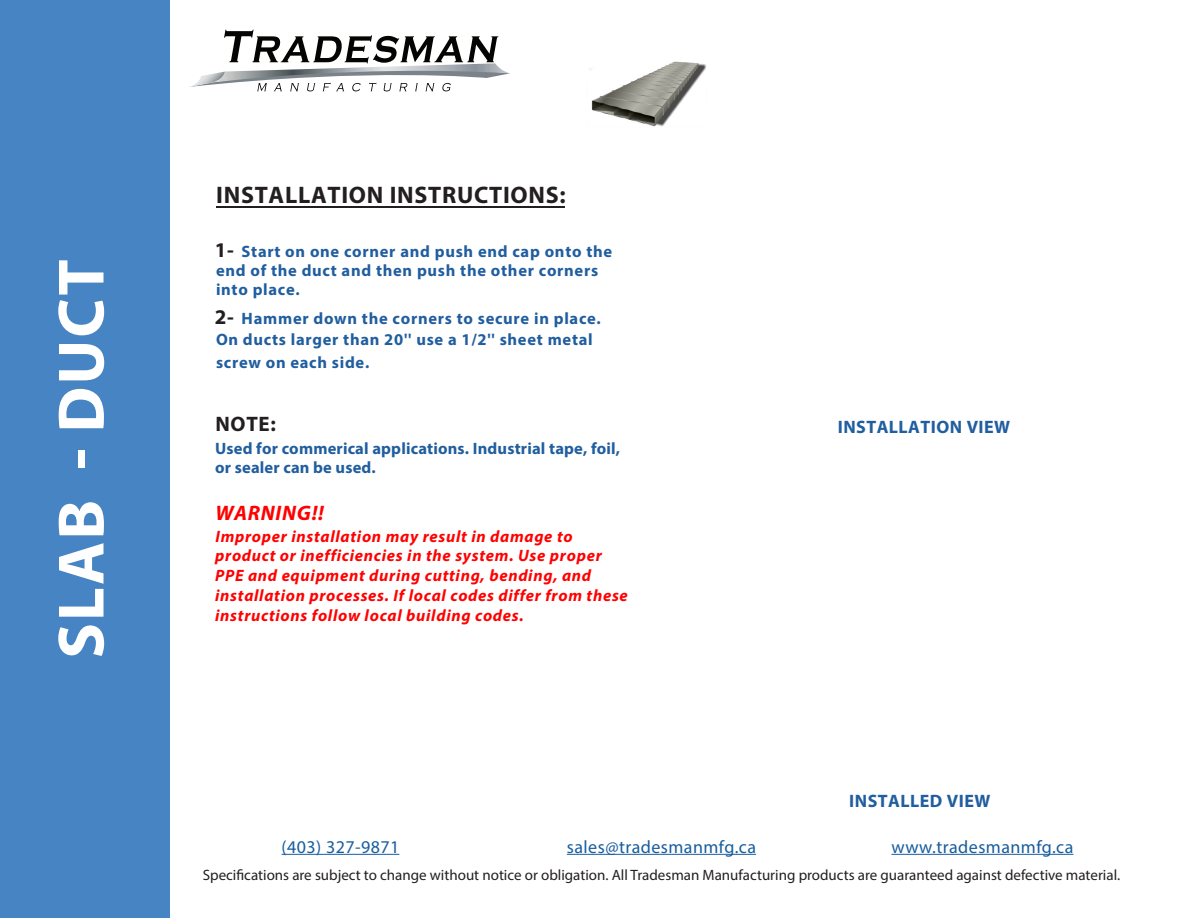
<style>
.page{position:relative;width:1188px;height:918px;background:#fff}
.page>*{position:absolute;margin:0;border:0;box-sizing:border-box;transform-origin:0 0}
.t1{font:700 66px "Myriad Pro";letter-spacing:.03em;color:#fff}
.t2{font:700 24px "Myriad Pro";letter-spacing:.03em;color:#231f20}
.t3{font:italic 700 21px "Myriad Pro";letter-spacing:.035em;color:#f00}
.t4{font:700 21px "Myriad Pro";color:#231f20}
.t5{font:18px "Myriad Pro";letter-spacing:.025em;color:#175d9e}
.t6{font:700 18px "Myriad Pro";letter-spacing:.025em;color:#215e9f}
.t7{font:italic 700 16.5px/19.8px "Myriad Pro";letter-spacing:.045em;color:#f00}
.t8{font:700 16.5px/19.4px "Myriad Pro";letter-spacing:.045em;color:#215e9f}
.t9{font:700 16.5px/19.8px "Myriad Pro";letter-spacing:.01em;color:#215e9f}
.t10{font:15px "Myriad Pro";color:#231f20}
.s1{font-size:21px;color:#231f20}
</style>
<div class="page">
<div style="left:0;top:0;width:169px;height:918px;background:#4784c4"></div>
<hr style="left:282px;top:854px;width:117px;height:1px;background:#175d9e">
<hr style="left:567px;top:854px;width:189px;height:1px;background:#175d9e">
<hr style="left:891px;top:854px;width:183px;height:1px;background:#175d9e">
<svg style="left:190px;top:30px;width:320px;height:61px"></svg>
<img style="left:590px;top:61px;width:116px;height:66px">
<hr style="left:217px;top:206px;width:348px;height:1px;background:#231f20">
<p class="t1" style="left:38px;top:659px;width:401px;rotate:-90deg">SLAB - DUCT</p>
<h2 class="t2" style="left:216px;top:179px;width:351px">INSTALLATION INSTRUCTIONS:</h2>
<p class="t8" style="left:215px;top:241px;width:399px"><span class="s1">1-</span> Start on one corner and push end cap onto the end of the duct and then push the other corners into place.</p>
<p class="t8" style="left:215px;top:307px;width:388px;line-height:22px"><span class="s1">2-</span> Hammer down the corners to secure in place.<br>On ducts larger than 20'' use a 1/2'' sheet metal screw on each side.</p>
<p class="t4" style="left:215px;top:410px;width:62px">NOTE:</p>
<p class="t9" style="left:215px;top:438px;width:407px">Used for commerical applications. Industrial tape, foil, or sealer can be used.</p>
<p class="t3" style="left:215px;top:499px;width:110px">WARNING!!</p>
<p class="t7" style="left:215px;top:526px;width:414px">Improper installation may result in damage to product or inefficiencies in the system. Use proper PPE and equipment during cutting, bending, and installation processes. If local codes differ from these instructions follow local building codes.</p>
<p class="t6" style="left:838px;top:416px;width:174px">INSTALLATION VIEW</p>
<p class="t6" style="left:849px;top:790px;width:143px">INSTALLED VIEW</p>
<p class="t5" style="left:282px;top:835px;width:119px">(403) 327-9871</p>
<p class="t5" style="left:567px;top:835px;width:191px">sales@tradesmanmfg.ca</p>
<p class="t5" style="left:891px;top:835px;width:184px">www.tradesmanmfg.ca</p>
<p class="t10" style="left:203px;top:865px;width:919px">Specifications are subject to change without notice or obligation. All Tradesman Manufacturing products are guaranteed against defective material.</p>
</div>
